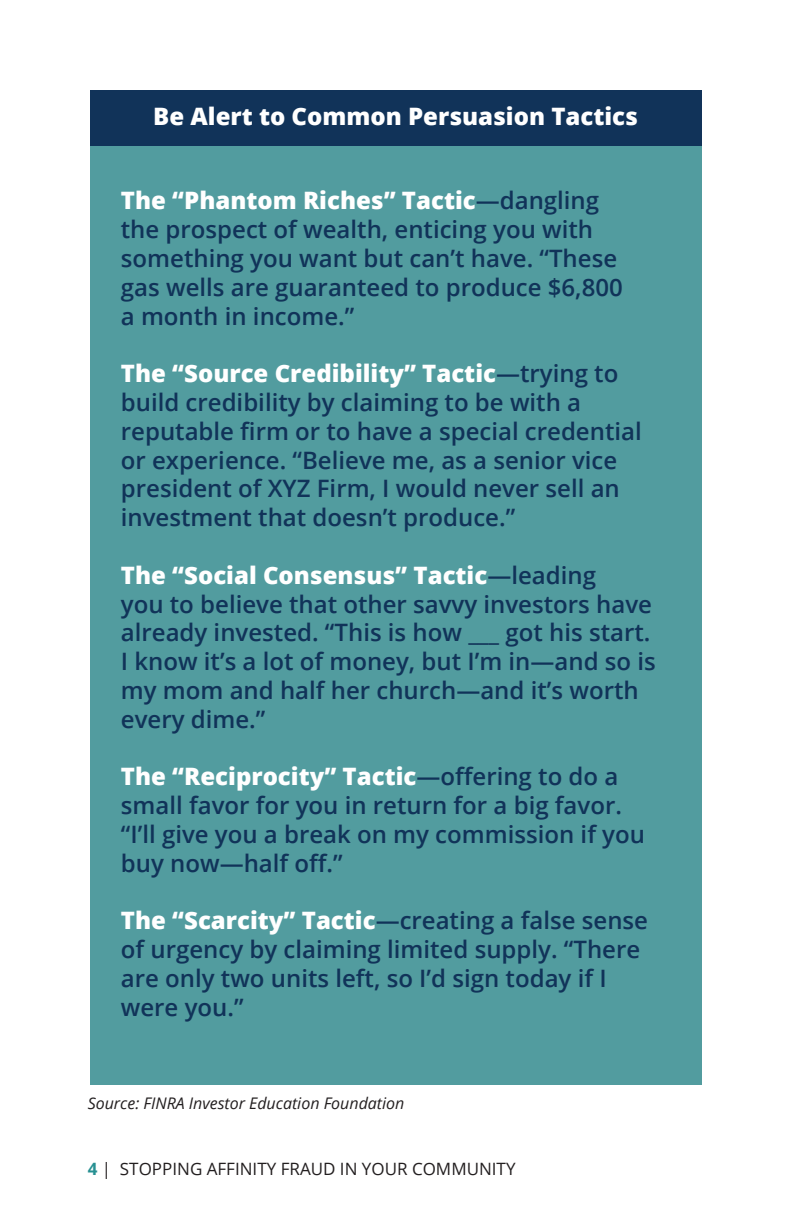
<style>
.page{position:relative;width:792px;height:1224px;background:#fff}
.page>*{position:absolute;margin:0;border:0;box-sizing:border-box;transform-origin:0 0}
.t1{font:600 24px/28.8px "Open Sans";color:#113359}
.t2{font:800 24px "Open Sans";color:#fff}
.t3{font:17px "Open Sans";color:#231f20}
.t4{font:italic 16px "Open Sans";color:#231f20}
.s1{font-weight:800;color:#fff}
.s2{font-weight:700;color:#279092}
</style>
<div class="page">
<div style="left:90px;top:90px;width:612px;height:994px;background:#529c9f"></div>
<div style="left:90px;top:90px;width:612px;height:55px;background:#113359"></div>
<p class="t2" style="left:153px;top:99px;width:486px">Be Alert to Common Persuasion Tactics</p>
<p class="t1" style="left:121px;top:186px;width:503px"><span class="s1">The “Phantom Riches” Tactic</span>—dangling the prospect of wealth, enticing you with something you want but can’t have. “These gas wells are guaranteed to produce $6,800 a month in income.”</p>
<p class="t1" style="left:121px;top:359px;width:522px"><span class="s1">The “Source Credibility” Tactic</span>—trying to build credibility by claiming to be with a reputable firm or to have a special credential or experience. “Believe me, as a senior vice president of XYZ Firm, I would never sell an investment that doesn’t produce.”</p>
<p class="t1" style="left:121px;top:560px;width:536px"><span class="s1">The “Social Consensus” Tactic</span>—leading<br>you to believe that other savvy investors have already invested. “This is how ___ got his start.<br>I know it’s a lot of money, but I’m in—and so is my mom and half her church—and it’s worth every dime.”</p>
<p class="t1" style="left:121px;top:762px;width:526px"><span class="s1">The “Reciprocity” Tactic</span>—offering to do a small favor for you in return for a big favor. “I’ll give you a break on my commission if you buy now—half off.”</p>
<p class="t1" style="left:121px;top:906px;width:529px"><span class="s1">The “Scarcity” Tactic</span>—creating a false sense of urgency by claiming limited supply. “There are only two units left, so I’d sign today if I were you.”</p>
<p class="t4" style="left:88px;top:1093px;width:318px">Source: FINRA Investor Education Foundation</p>
<p class="t3" style="left:88px;top:1157px;width:429px"><span class="s2">4</span> | STOPPING AFFINITY FRAUD IN YOUR COMMUNITY</p>
</div>
